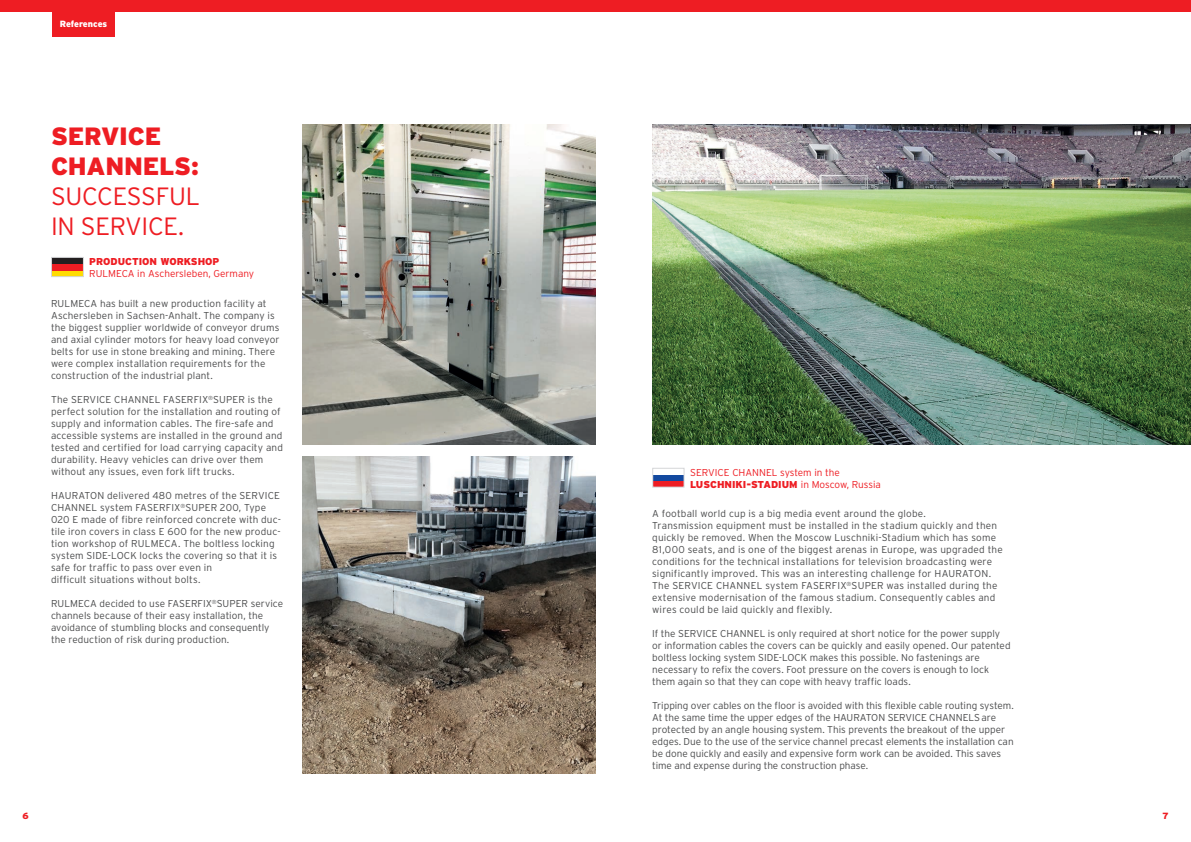
<style>
.page{position:relative;width:1191px;height:842px;background:#fff}
.page>*{position:absolute;margin:0;border:0;box-sizing:border-box;transform-origin:0 0}
.t1{font:300 25px/30px "Interstate";letter-spacing:-.01em;color:#ee1d23}
.t2{font:900 25px/30px "Interstate";letter-spacing:-.01em;color:#ee1d23}
.t3{font:300 10px/12px "Interstate";letter-spacing:.01em;color:#4b4c4d}
.t4{font:300 10px/12px "Interstate";color:#ee1d23}
.t5{font:900 10px "Interstate";color:#ee1d23}
.t6{font:900 9px "Interstate";letter-spacing:-.01em;color:#fff}
.t7{font:900 9px "Interstate";color:#ee1d23}
.s1{font-weight:900}
</style>
<div class="page">
<div style="left:0;top:0;width:1191px;height:11px;background:#ee1d23"></div>
<img style="left:303px;top:125px;width:292px;height:320px">
<img style="left:652px;top:125px;width:539px;height:320px">
<img style="left:303px;top:456px;width:292px;height:317px">
<div style="left:52px;top:0;width:63px;height:37px;background:#ee1d23"></div>
<div style="left:52px;top:270px;width:31px;height:7px;background:#ffdc01"></div>
<div style="left:52px;top:264px;width:31px;height:6px;background:#ee1d23"></div>
<div style="left:52px;top:257px;width:31px;height:7px;background:#231f20"></div>
<div style="left:51px;top:257px;width:33px;height:20px;border:1px solid #d5d6d8"></div>
<div style="left:653px;top:481px;width:30px;height:6px;background:#ee1d23"></div>
<div style="left:653px;top:475px;width:30px;height:6px;background:#13499f"></div>
<div style="left:652px;top:468px;width:32px;height:20px;border:1px solid #d5d6d8"></div>
<p class="t6" style="left:60px;top:19px;width:49px">References</p>
<h1 class="t2" style="left:51px;top:121px;width:149px">SERVICE<br>CHANNELS:</h1>
<h1 class="t1" style="left:51px;top:181px;width:151px">SUCCESSFUL<br>IN SERVICE.</h1>
<p class="t5" style="left:89px;top:256px;width:132px">PRODUCTION WORKSHOP</p>
<p class="t4" style="left:89px;top:268px;width:166px">RULMECA in Aschersleben, Germany</p>
<p class="t3" style="left:51px;top:297px;width:230px">RULMECA has built a new production facility at Aschersleben in Sachsen-Anhalt. The company is the biggest supplier worldwide of conveyor drums and axial cylinder motors for heavy load conveyor belts for use in stone breaking and mining. There were complex installation requirements for the construction of the industrial plant.</p>
<p class="t3" style="left:51px;top:393px;width:233px">The SERVICE CHANNEL FASERFIX<sup>®</sup>SUPER is the perfect solution for the installation and routing of supply and information cables. The fire-safe and accessible systems are installed in the ground and tested and certified for load carrying capacity and durability. Heavy vehicles can drive over them without any issues, even fork lift trucks.</p>
<p class="t3" style="left:51px;top:489px;width:231px">HAURATON delivered 480 metres of the SERVICE CHANNEL system FASERFIX<sup>®</sup>SUPER 200, Type 020 E made of fibre reinforced concrete with duc&shy;tile iron covers in class E 600 for the new produc&shy;tion workshop of RULMECA. The boltless locking system SIDE-LOCK locks the covering so that it is safe for traffic to pass over even in<br>difficult situations without bolts.</p>
<p class="t3" style="left:51px;top:597px;width:234px">RULMECA decided to use FASERFIX<sup>®</sup>SUPER service channels because of their easy installation, the avoidance of stumbling blocks and consequently the reduction of risk during production.</p>
<p class="t4" style="left:690px;top:466px;width:192px">SERVICE CHANNEL system in the<br><span class="s1">LUSCHNIKI-STADIUM</span> in Moscow, Russia</p>
<p class="t3" style="left:652px;top:508px;width:352px">A football world cup is a big media event around the globe.<br>Transmission equipment must be installed in the stadium quickly and then quickly be removed. When the Moscow Luschniki-Stadium which has some 81,000 seats, and is one of the biggest arenas in Europe, was upgraded the conditions for the technical installations for television broadcasting were significantly improved. This was an interesting challenge for HAURATON.<br>The SERVICE CHANNEL system FASERFIX<sup>®</sup>SUPER was installed during the extensive modernisation of the famous stadium. Consequently cables and wires could be laid quickly and flexibly.</p>
<p class="t3" style="left:652px;top:628px;width:360px">If the SERVICE CHANNEL is only required at short notice for the power supply or information cables the covers can be quickly and easily opened. Our patented boltless locking system SIDE-LOCK makes this possible. No fastenings are necessary to refix the covers. Foot pressure on the covers is enough to lock them again so that they can cope with heavy traffic loads.</p>
<p class="t3" style="left:652px;top:700px;width:363px">Tripping over cables on the floor is avoided with this flexible cable routing system.<br>At the same time the upper edges of the HAURATON SERVICE CHANNELSare protected by an angle housing system. This prevents the breakout of the upper edges. Due to the use of the service channel precast elements the installation can be done quickly and easily and expensive form work can be avoided. This saves time and expense during the construction phase.</p>
<p class="t7" style="left:22px;top:811px;width:8px">6</p>
<p class="t7" style="left:1162px;top:811px;width:8px">7</p>
</div>
